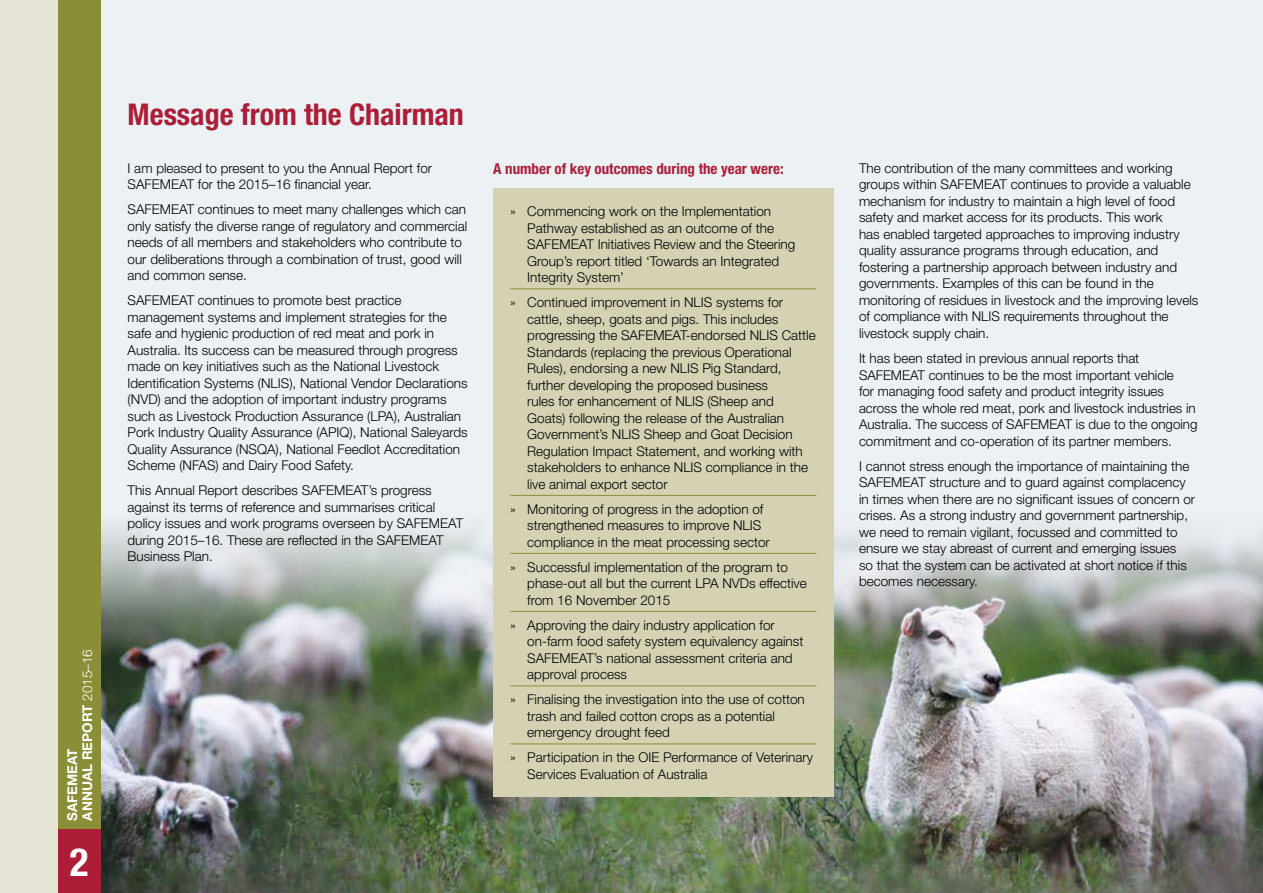
<style>
.page{position:relative;width:1263px;height:893px;background:#fff}
.page>*{position:absolute;margin:0;border:0;box-sizing:border-box;transform-origin:0 0}
.t1{font:700 condensed 39px "Helvetica Neue";color:#fff}
.t2{font:700 condensed 30px "Helvetica Neue";color:#ac1d38}
.t3{font:700 condensed 15px "Helvetica Neue";color:#ac1d38}
.t4{font:300 13.5px/16.5px "Helvetica Neue";color:#000}
.t5{font:700 13.5px/15px "Helvetica Neue";color:#fff}
.s1{font-weight:300}
</style>
<div class="page">
<div style="left:101px;top:0;width:1162px;height:800px;background:#ecf1f4"></div>
<img style="left:101px;top:514px;width:1162px;height:379px">
<div style="left:493px;top:188px;width:340px;height:609px;background:#d4d2b3"></div>
<hr style="left:510px;top:288px;width:306px;height:1px;background:#8a8e36">
<hr style="left:510px;top:495px;width:306px;height:1px;background:#8a8e36">
<hr style="left:510px;top:553px;width:306px;height:1px;background:#8a8e36">
<hr style="left:510px;top:611px;width:306px;height:1px;background:#8a8e36">
<hr style="left:510px;top:685px;width:306px;height:1px;background:#8a8e36">
<hr style="left:510px;top:743px;width:306px;height:1px;background:#8a8e36">
<div style="left:0;top:0;width:101px;height:893px;background:#e6e4d4"></div>
<div style="left:58px;top:821px;width:43px;height:72px;background:#ac1d38"></div>
<div style="left:58px;top:0;width:43px;height:829px;background:#8a8e36"></div>
<p class="t5" style="left:65px;top:821px;width:173px;rotate:-90deg">SAFEMEAT<br>ANNUAL REPORT <span class="s1">2015–16</span></p>
<h1 class="t1" style="left:70px;top:839px;width:20px">2</h1>
<h2 class="t2" style="left:128px;top:96px;width:338px">Message from the Chairman</h2>
<p class="t4" style="left:128px;top:160px;width:306px">I am pleased to present to you the Annual Report for<br>SAFEMEAT for the 2015–16 financial year.</p>
<p class="t4" style="left:128px;top:201px;width:341px">SAFEMEAT continues to meet many challenges which can only satisfy the diverse range of regulatory and commercial needs of all members and stakeholders who contribute to our deliberations through a combination of trust, good will and common sense.</p>
<p class="t4" style="left:128px;top:292px;width:342px">SAFEMEAT continues to promote best practice management systems and implement strategies for the safe and hygienic production of red meat and pork in Australia. Its success can be measured through progress made on key initiatives such as the National Livestock Identification Systems (NLIS), National Vendor Declarations (NVD) and the adoption of important industry programs such as Livestock Production Assurance (LPA), Australian Pork Industry Quality Assurance (APIQ), National Saleyards Quality Assurance (NSQA), National Feedlot Accreditation Scheme (NFAS) and Dairy Food Safety.</p>
<p class="t4" style="left:128px;top:482px;width:337px">This Annual Report describes SAFEMEAT’s progress against its terms of reference and summarises critical policy issues and work programs overseen by SAFEMEAT during 2015–16. These are reflected in the SAFEMEAT Business Plan.</p>
<p class="t3" style="left:493px;top:160px;width:292px">A number of key outcomes during the year were:</p>
<p class="t4" style="left:527px;top:203px;width:269px;text-indent:-17px">» Commencing work on the Implementation Pathway established as an outcome of the SAFEMEAT Initiatives Review and the Steering Group’s report titled ‘Towards an Integrated Integrity System’</p>
<p class="t4" style="left:527px;top:294px;width:290px;text-indent:-17px">» Continued improvement in NLIS systems for cattle, sheep, goats and pigs. This includes progressing the SAFEMEAT-endorsed NLIS Cattle Standards (replacing the previous Operational Rules), endorsing a new NLIS Pig Standard, further developing the proposed business<br>rules for enhancement of NLIS (Sheep and<br>Goats) following the release of the Australian Government’s NLIS Sheep and Goat Decision Regulation Impact Statement, and working with stakeholders to enhance NLIS compliance in the live animal export sector</p>
<p class="t4" style="left:527px;top:500px;width:244px;text-indent:-17px">» Monitoring of progress in the adoption of strengthened measures to improve NLIS compliance in the meat processing sector</p>
<p class="t4" style="left:527px;top:558px;width:281px;text-indent:-17px">» Successful implementation of the program to phase-out all but the current LPA NVDs effective from 16 November 2015</p>
<p class="t4" style="left:527px;top:616px;width:278px;text-indent:-17px">» Approving the dairy industry application for on-farm food safety system equivalency against SAFEMEAT’s national assessment criteria and approval process</p>
<p class="t4" style="left:527px;top:691px;width:279px;text-indent:-17px">» Finalising the investigation into the use of cotton trash and failed cotton crops as a potential emergency drought feed</p>
<p class="t4" style="left:527px;top:749px;width:287px;text-indent:-17px">» Participation in the OIE Performance of Veterinary<br>Services Evaluation of Australia</p>
<p class="t4" style="left:859px;top:160px;width:341px">The contribution of the many committees and working groups within SAFEMEAT continues to provide a valuable mechanism for industry to maintain a high level of food safety and market access for its products. This work<br>has enabled targeted approaches to improving industry quality assurance programs through education, and fostering a partnership approach between industry and governments. Examples of this can be found in the monitoring of residues in livestock and the improving levels of compliance with NLIS requirements throughout the livestock supply chain.</p>
<p class="t4" style="left:859px;top:350px;width:340px">It has been stated in previous annual reports that SAFEMEAT continues to be the most important vehicle<br>for managing food safety and product integrity issues across the whole red meat, pork and livestock industries in Australia. The success of SAFEMEAT is due to the ongoing commitment and co-operation of its partner members.</p>
<p class="t4" style="left:859px;top:457px;width:338px">I cannot stress enough the importance of maintaining the SAFEMEAT structure and to guard against complacency in times when there are no significant issues of concern or crises. As a strong industry and government partnership, we need to remain vigilant, focussed and committed to ensure we stay abreast of current and emerging issues<br>so that the system can be activated at short notice if this becomes necessary.</p>
</div>
